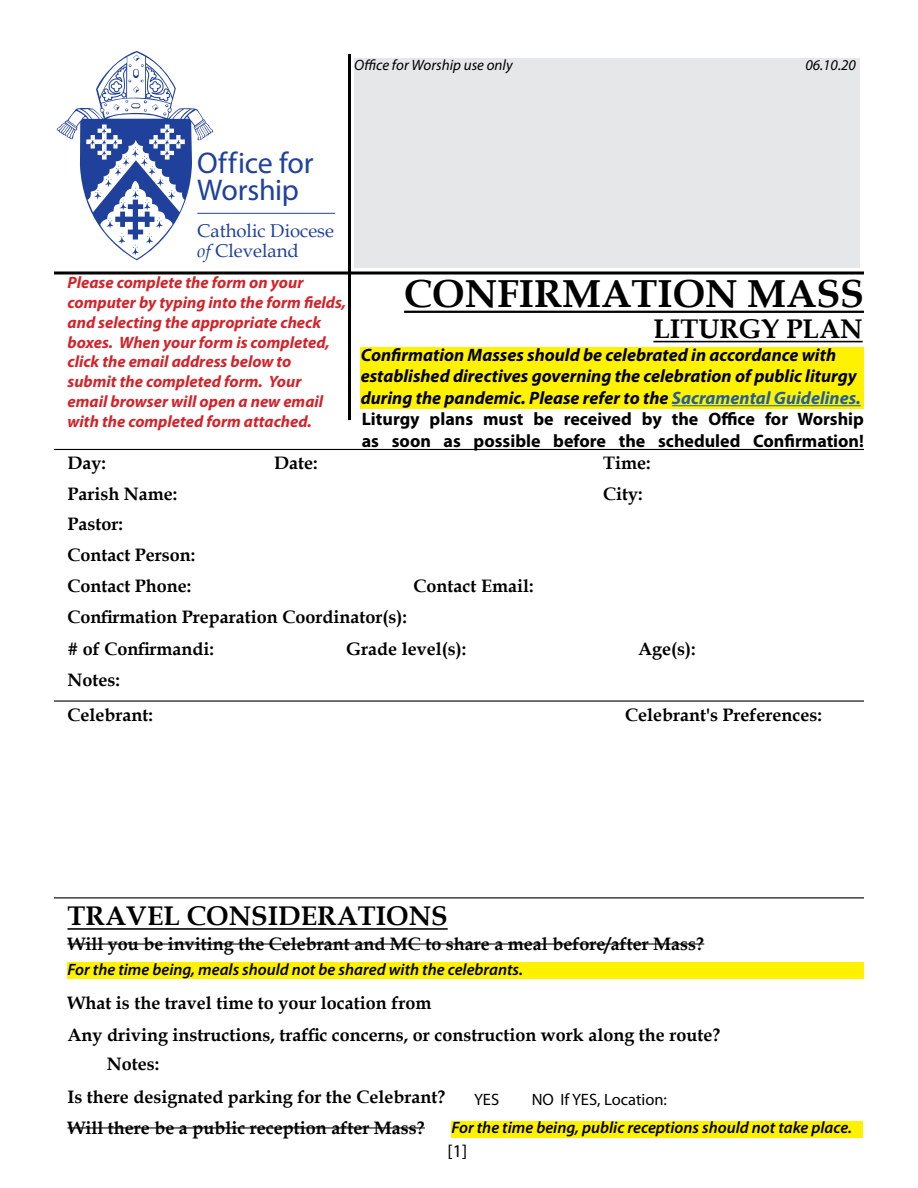
<style>
.page{position:relative;width:918px;height:1188px;background:#fff}
.page>*{position:absolute;margin:0;border:0;box-sizing:border-box;transform-origin:0 0}
.t1{font:700 39px "Book Antiqua";color:#000}
.t2{font:30px/27.2px "Myriad Pro";letter-spacing:-.01em;color:#20419b}
.t3{font:700 27px "Book Antiqua";color:#000}
.t4{font:18.6px/19.8px "Book Antiqua";color:#20419b}
.t5{font:700 18px/31px "Book Antiqua";color:#000}
.t6{font:italic 700 18px/21.6px "Myriad Pro";color:#000}
.t7{font:700 18px/21.6px "Myriad Pro";color:#000}
.t8{font:18px "Myriad Pro";color:#000}
.t9{font:italic 700 16.5px/19.8px "Myriad Pro";color:#d2232a}
.t10{font:italic 600 16.5px "Myriad Pro";color:#000}
.t11{font:16.5px "Myriad Pro";color:#000}
.t12{font:italic 15px "Myriad Pro";color:#000}
.s1{font-style:italic}
.s2{color:#215e9e}
</style>
<div class="page">
<hr style="left:348px;top:54px;width:3px;height:366px;background:#000">
<hr style="left:54px;top:272px;width:810px;height:2px;background:#000">
<hr style="left:404px;top:311px;width:460px;height:2px;background:#000">
<hr style="left:653px;top:341px;width:210px;height:1px;background:#000">
<svg style="left:56px;top:51px;width:158px;height:209px"></svg>
<hr style="left:197px;top:213px;width:138px;height:1px;background:#20419b">
<hr style="left:54px;top:449px;width:810px;height:1px;background:#000">
<hr style="left:54px;top:700px;width:810px;height:2px;background:#000">
<hr style="left:68px;top:928px;width:380px;height:2px;background:#000">
<hr style="left:54px;top:897px;width:810px;height:1px;background:#000">
<div style="left:354px;top:58px;width:506px;height:210px;background:#e6e7e8"></div>
<hr style="left:68px;top:943px;width:636px;height:2px;background:#000">
<div style="left:68px;top:962px;width:796px;height:17px;background:#fff200"></div>
<hr style="left:68px;top:1127px;width:357px;height:1px;background:#000">
<div style="left:451px;top:1121px;width:412px;height:17px;background:#fff200"></div>
<div style="left:361px;top:347px;width:503px;height:61px;background:#fff200"></div>
<hr style="left:672px;top:405px;width:189px;height:1px;background:#215e9e">
<p class="t12" style="left:354px;top:55px;width:160px">Office for Worship use only</p>
<p class="t12" style="left:805px;top:55px;width:52px">06.10.20</p>
<h2 class="t2" style="left:197px;top:149px;width:118px">Office for<br>Worship</h2>
<p class="t4" style="left:197px;top:221px;width:138px">Catholic Diocese <span class="s1">of</span> Cleveland</p>
<p class="t9" style="left:68px;top:272px;width:280px">Please complete the form on your computer by typing into the form fields, and selecting the appropriate check boxes. When your form is completed, click the email address below to<br>submit the completed form. Your<br>email browser will open a new email with the completed form attached.</p>
<h1 class="t1" style="left:404px;top:267px;width:461px">CONFIRMATION MASS</h1>
<h3 class="t3" style="left:653px;top:310px;width:211px">LITURGY PLAN</h3>
<p class="t6" style="left:361px;top:343px;width:501px">Confirmation Masses should be celebrated in accordance with established directives governing the celebration of public liturgy during the pandemic. Please refer to the <span class="s2">Sacramental Guidelines.</span></p>
<p class="t7" style="left:362px;top:408px;width:504px">Liturgy plans must be received by the Office for Worship as soon as possible before the scheduled Confirmation!</p>
<p class="t5" style="left:68px;top:447px;width:40px">Day:</p>
<p class="t5" style="left:274px;top:447px;width:45px">Date:</p>
<p class="t5" style="left:603px;top:447px;width:49px">Time:</p>
<p class="t5" style="left:68px;top:478px;width:111px">Parish Name:</p>
<p class="t5" style="left:603px;top:478px;width:41px">City:</p>
<p class="t5" style="left:68px;top:509px;width:57px">Pastor:</p>
<p class="t5" style="left:68px;top:540px;width:129px">Contact Person:<br>Contact Phone:</p>
<p class="t5" style="left:68px;top:602px;width:341px">Confirmation Preparation Coordinator(s):</p>
<p class="t5" style="left:414px;top:571px;width:121px">Contact Email:</p>
<p class="t5" style="left:68px;top:633px;width:148px"># of Confirmandi:</p>
<p class="t5" style="left:346px;top:633px;width:121px">Grade level(s):</p>
<p class="t5" style="left:638px;top:633px;width:59px">Age(s):</p>
<p class="t5" style="left:68px;top:664px;width:54px">Notes:</p>
<p class="t5" style="left:68px;top:699px;width:87px">Celebrant:</p>
<p class="t5" style="left:625px;top:699px;width:199px">Celebrant's Preferences:</p>
<h3 class="t3" style="left:68px;top:898px;width:382px">TRAVEL CONSIDERATIONS</h3>
<p class="t5" style="left:68px;top:928px;width:638px">Will you be inviting the Celebrant and MC to share a meal before/after Mass?</p>
<p class="t10" style="left:68px;top:959px;width:457px">For the time being, meals should not be shared with the celebrants.</p>
<p class="t5" style="left:68px;top:988px;width:365px">What is the travel time to your location from</p>
<p class="t5" style="left:107px;top:1019px;width:615px;line-height:29.8px;text-indent:-39px">Any driving instructions, traffic concerns, or construction work along the route?<br>Notes:</p>
<p class="t5" style="left:68px;top:1081px;width:379px">Is there designated parking for the Celebrant?</p>
<p class="t11" style="left:474px;top:1089px;width:27px">YES</p>
<p class="t11" style="left:532px;top:1089px;width:137px">NO If YES, Location:</p>
<p class="t5" style="left:68px;top:1112px;width:359px">Will there be a public reception after Mass?</p>
<p class="t10" style="left:451px;top:1117px;width:402px">For the time being, public receptions should not take place.</p>
<p class="t8" style="left:448px;top:1140px;width:21px">[1]</p>
</div>
